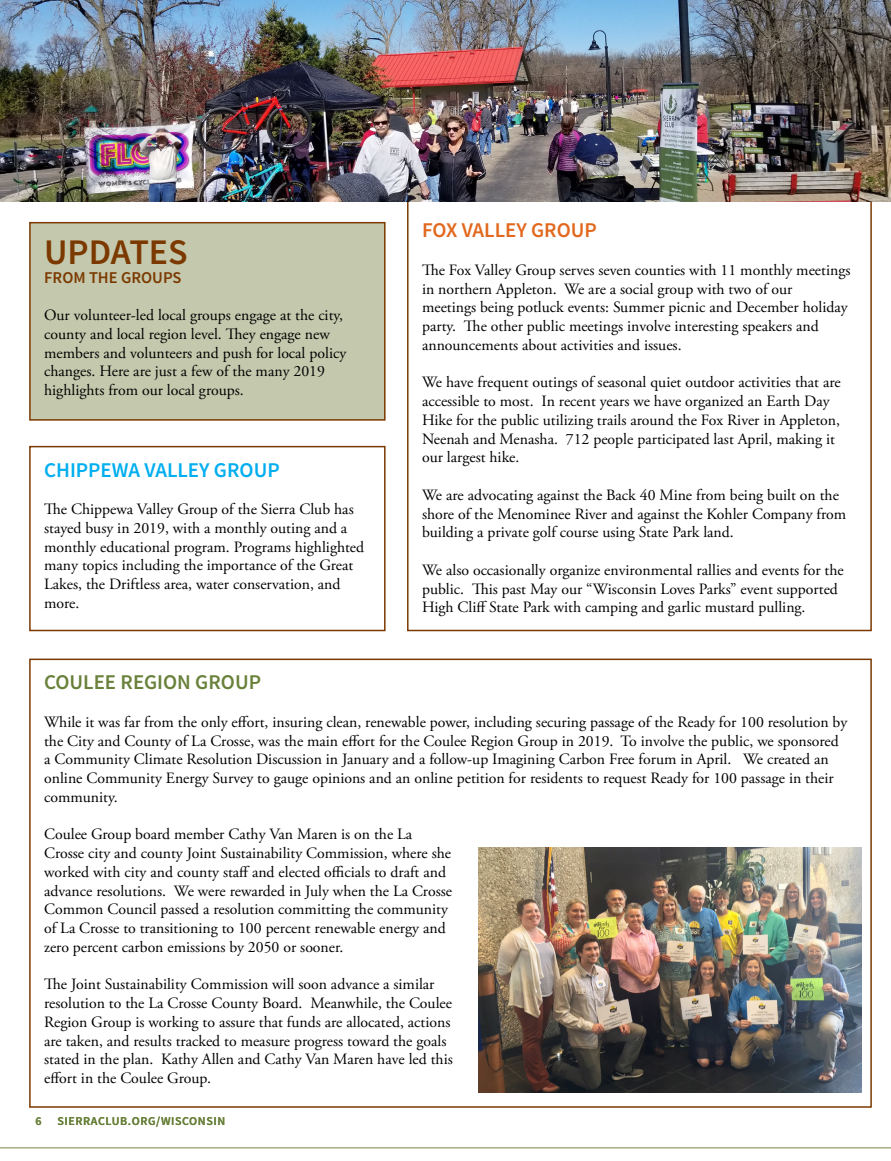
<style>
.page{position:relative;width:891px;height:1161px;background:#fff}
.page>*{position:absolute;margin:0;border:0;box-sizing:border-box;transform-origin:0 0}
.Department___Brown{font:600 36px "Source Sans Pro";color:#7b3900}
.Department___Brown-2{font:600 21px "Source Sans Pro";color:#00aeef}
.Department___Brown-3{font:600 21px "Source Sans Pro";color:#69813a}
.Department___Brown-4{font:600 21px "Source Sans Pro";color:#e2681d}
.Department___Brown-5{font:600 16.5px "Source Sans Pro";color:#7b3900}
.Department___Brown-6{font:15.75px/18.8px "Adobe Garamond Pro";color:#000}
.t1{font:600 12px "Source Sans Pro";letter-spacing:.05em;color:#69813a}
</style>
<div class="page">
<hr style="left:0;top:1147px;width:891px;height:2px;background:#9ca778">
<div style="left:30px;top:223px;width:355px;height:197px;background:#c4c8ac"></div>
<div style="left:29px;top:222px;width:357px;height:199px;border:2px solid #7b3900"></div>
<div style="left:29px;top:446px;width:357px;height:185px;border:2px solid #7b3900"></div>
<div style="left:29px;top:659px;width:843px;height:449px;border:2px solid #7b3900"></div>
<img style="left:479px;top:848px;width:382px;height:245px">
<img style="left:0;top:0;width:891px;height:201px">
<p class="Department___Brown" style="left:44px;top:229px;width:145px">UPDATES</p>
<p class="Department___Brown-5" style="left:44px;top:267px;width:139px">FROM THE GROUPS</p>
<p class="Department___Brown-6" style="left:44px;top:306px;width:304px">Our volunteer-led local groups engage at the city, county and local region level. They engage new members and volunteers and push for local policy changes. Here are just a few of the many 2019 highlights from our local groups.</p>
<p class="Department___Brown-2" style="left:44px;top:456px;width:237px">CHIPPEWA VALLEY GROUP</p>
<p class="Department___Brown-6" style="left:44px;top:500px;width:322px">The Chippewa Valley Group of the Sierra Club has stayed busy in 2019, with a monthly outing and a monthly educational program. Programs highlighted many topics including the importance of the Great Lakes, the Driftless area, water conservation, and more.</p>
<p class="Department___Brown-4" style="left:422px;top:217px;width:176px">FOX VALLEY GROUP</p>
<p class="Department___Brown-6" style="left:422px;top:261px;width:430px">The Fox Valley Group serves seven counties with 11 monthly meetings in northern Appleton. We are a social group with two of our meetings being potluck events: Summer picnic and December holiday party. The other public meetings involve interesting speakers and announcements about activities and issues.</p>
<p class="Department___Brown-6" style="left:422px;top:373px;width:420px">We have frequent outings of seasonal quiet outdoor activities that are accessible to most. In recent years we have organized an Earth Day Hike for the public utilizing trails around the Fox River in Appleton, Neenah and Menasha. 712 people participated last April, making it our largest hike.</p>
<p class="Department___Brown-6" style="left:422px;top:486px;width:426px">We are advocating against the Back 40 Mine from being built on the shore of the Menominee River and against the Kohler Company from building a private golf course using State Park land.</p>
<p class="Department___Brown-6" style="left:422px;top:561px;width:423px">We also occasionally organize environmental rallies and events for the public. This past May our “Wisconsin Loves Parks” event supported<br>High Cliff State Park with camping and garlic mustard pulling.</p>
<p class="Department___Brown-3" style="left:44px;top:669px;width:218px">COULEE REGION GROUP</p>
<p class="Department___Brown-6" style="left:44px;top:713px;width:805px">While it was far from the only effort, insuring clean, renewable power, including securing passage of the Ready for 100 resolution by the City and County of La Crosse, was the main effort for the Coulee Region Group in 2019. To involve the public, we sponsored a Community Climate Resolution Discussion in January and a follow-up Imagining Carbon Free forum in April. We created an online Community Energy Survey to gauge opinions and an online petition for residents to request Ready for 100 passage in their community.</p>
<p class="Department___Brown-6" style="left:44px;top:826px;width:409px">Coulee Group board member Cathy Van Maren is on the La Crosse city and county Joint Sustainability Commission, where she worked with city and county staff and elected officials to draft and advance resolutions. We were rewarded in July when the La Crosse Common Council passed a resolution committing the community of La Crosse to transitioning to 100 percent renewable energy and zero percent carbon emissions by 2050 or sooner.</p>
<p class="Department___Brown-6" style="left:44px;top:976px;width:410px">The Joint Sustainability Commission will soon advance a similar resolution to the La Crosse County Board. Meanwhile, the Coulee Region Group is working to assure that funds are allocated, actions are taken, and results tracked to measure progress toward the goals stated in the plan. Kathy Allen and Cathy Van Maren have led this effort in the Coulee Group.</p>
<p class="t1" style="left:35px;top:1113px;width:8px">6</p>
<p class="t1" style="left:57px;top:1113px;width:169px">SIERRACLUB.ORG/WISCONSIN</p>
</div>
